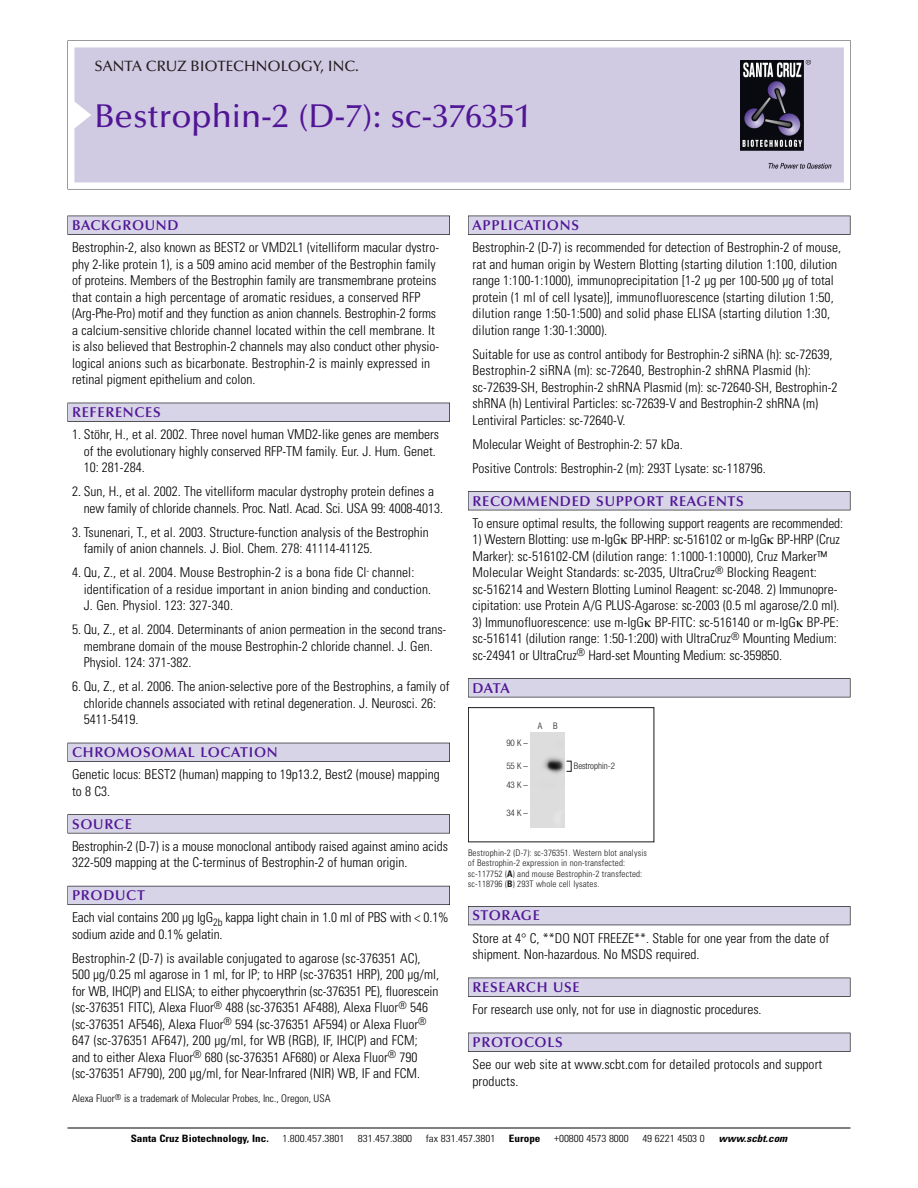
<style>
.page{position:relative;width:918px;height:1188px;background:#fff}
.page>*{position:absolute;margin:0;border:0;box-sizing:border-box;transform-origin:0 0}
.t1{font:500 33px "Optima";color:#511695}
.t2{font:500 15px "Optima";color:#231f20}
.t3{font:600 14.25px "Optima";letter-spacing:.05em;color:#511695}
.t4{font:300 condensed 13.5px/16.5px "Univers";color:#000}
.t5{font:300 condensed 10.5px "Univers";color:#000}
.t6{font:300 condensed 10.2px "Univers";color:#000;scale:1.1 1}
.t7{font:700 condensed 10.2px "Univers";color:#000;scale:1.1 1}
.t8{font:italic 700 condensed 10.2px "Univers";color:#000;scale:1.1 1}
.t9{font:300 condensed 9px/10.5px "Univers";letter-spacing:.015em;color:#191919}
.t10{font:300 condensed 9px/18.9px "Helvetica Neue";color:#191919}
.s1{font-weight:700}
</style>
<div class="page">
<svg style="left:68px;top:40px;width:783px;height:149px"></svg>
<div style="left:74px;top:47px;width:770px;height:135px;background:#d1cae3"></div>
<img style="left:741px;top:60px;width:90px;height:108px">
<div style="left:68px;top:216px;width:382px;height:19px;background:#535256"></div>
<div style="left:68px;top:216px;width:381px;height:18px;background:#d7d4e8"></div>
<div style="left:68px;top:403px;width:382px;height:19px;background:#525156"></div>
<div style="left:68px;top:403px;width:381px;height:18px;background:#d7d4e8"></div>
<div style="left:68px;top:743px;width:382px;height:19px;background:#515057"></div>
<div style="left:68px;top:743px;width:381px;height:18px;background:#d7d4e8"></div>
<div style="left:68px;top:814px;width:382px;height:19px;background:#575659"></div>
<div style="left:68px;top:815px;width:381px;height:18px;background:#d7d4e8"></div>
<div style="left:68px;top:886px;width:382px;height:19px;background:#595860"></div>
<div style="left:68px;top:886px;width:381px;height:18px;background:#d7d4e8"></div>
<div style="left:468px;top:216px;width:382px;height:19px;background:#535256"></div>
<div style="left:468px;top:216px;width:382px;height:18px;background:#d7d4e8"></div>
<div style="left:468px;top:491px;width:382px;height:19px;background:#515155"></div>
<div style="left:468px;top:492px;width:382px;height:18px;background:#d7d4e8"></div>
<div style="left:468px;top:678px;width:382px;height:19px;background:#545357"></div>
<div style="left:468px;top:679px;width:382px;height:18px;background:#d7d4e8"></div>
<div style="left:468px;top:906px;width:382px;height:19px;background:#525158"></div>
<div style="left:468px;top:907px;width:382px;height:18px;background:#d7d4e8"></div>
<div style="left:468px;top:978px;width:382px;height:19px;background:#535256"></div>
<div style="left:468px;top:978px;width:382px;height:18px;background:#d7d4e8"></div>
<div style="left:468px;top:1033px;width:382px;height:19px;background:#525156"></div>
<div style="left:468px;top:1033px;width:382px;height:18px;background:#d7d4e8"></div>
<hr style="left:68px;top:1128px;width:782px;height:1px;background:#000">
<div style="left:468px;top:707px;width:186px;height:135px;border:1px solid #191919"></div>
<img style="left:530px;top:732px;width:35px;height:96px">
<p class="t2" style="left:94px;top:60px;width:266px">SANTA CRUZ BIOTECHNOLOGY, INC.</p>
<h1 class="t1" style="left:94px;top:102px;width:438px">Bestrophin-2 (D-7): sc-376351</h1>
<p class="t3" style="left:72px;top:219px;width:108px">BACKGROUND</p>
<p class="t4" style="left:72px;top:240px;width:369px">Bestrophin-2, also known as BEST2 or VMD2L1 (vitelliform macular dystro&shy;phy 2-like protein 1), is a 509 amino acid member of the Bestrophin family of proteins. Members of the Bestrophin family are transmembrane proteins that contain a high percentage of aromatic residues, a conserved RFP (Arg-Phe-Pro) motif and they function as anion channels. Bestrophin-2 forms a calcium-sensitive chloride channel located within the cell membrane. It is also believed that Bestrophin-2 channels may also conduct other physio&shy;logical anions such as bicarbonate. Bestrophin-2 is mainly expressed in retinal pigment epithelium and colon.</p>
<p class="t3" style="left:72px;top:406px;width:90px">REFERENCES</p>
<p class="t4" style="left:84px;top:427px;width:357px;text-indent:-12px">1. Stöhr, H., et al. 2002. Three novel human VMD2-like genes are members of the evolutionary highly conserved RFP-TM family. Eur. J. Hum. Genet.<br>10: 281-284.</p>
<p class="t4" style="left:84px;top:484px;width:361px;text-indent:-12px">2. Sun, H., et al. 2002. The vitelliform macular dystrophy protein defines a new family of chloride channels. Proc. Natl. Acad. Sci. USA 99: 4008-4013.</p>
<p class="t4" style="left:84px;top:525px;width:347px;text-indent:-12px">3. Tsunenari, T., et al. 2003. Structure-function analysis of the Bestrophin family of anion channels. J. Biol. Chem. 278: 41114-41125.</p>
<p class="t4" style="left:84px;top:565px;width:349px;text-indent:-12px">4. Qu, Z., et al. 2004. Mouse Bestrophin-2 is a bona fide Cl<sup>-</sup> channel: identification of a residue important in anion binding and conduction.<br>J. Gen. Physiol. 123: 327-340.</p>
<p class="t4" style="left:84px;top:622px;width:364px;text-indent:-12px">5. Qu, Z., et al. 2004. Determinants of anion permeation in the second trans&shy;membrane domain of the mouse Bestrophin-2 chloride channel. J. Gen.<br>Physiol. 124: 371-382.</p>
<p class="t4" style="left:84px;top:679px;width:367px;text-indent:-12px">6. Qu, Z., et al. 2006. The anion-selective pore of the Bestrophins, a family of chloride channels associated with retinal degeneration. J. Neurosci. 26:<br>5411-5419.</p>
<p class="t3" style="left:72px;top:746px;width:207px">CHROMOSOMAL LOCATION</p>
<p class="t4" style="left:72px;top:768px;width:369px">Genetic locus: BEST2 (human) mapping to 19p13.2, Best2 (mouse) mapping to 8 C3.</p>
<p class="t3" style="left:72px;top:818px;width:61px">SOURCE</p>
<p class="t4" style="left:72px;top:839px;width:378px">Bestrophin-2 (D-7) is a mouse monoclonal antibody raised against amino acids<br>322-509 mapping at the C-terminus of Bestrophin-2 of human origin.</p>
<p class="t3" style="left:72px;top:889px;width:74px">PRODUCT</p>
<p class="t4" style="left:72px;top:911px;width:378px">Each vial contains 200 µg IgG<sub>2b</sub> kappa light chain in 1.0 ml of PBS with &lt; 0.1% sodium azide and 0.1% gelatin.</p>
<p class="t4" style="left:72px;top:951px;width:368px">Bestrophin-2 (D-7) is available conjugated to agarose (sc-376351 AC), 500 µg/0.25 ml agarose in 1 ml, for IP; to HRP (sc-376351 HRP), 200 µg/ml, for WB, IHC(P) and ELISA; to either phycoerythrin (sc-376351 PE), fluorescein (sc-376351 FITC), Alexa Fluor<sup>®</sup> 488 (sc-376351 AF488), Alexa Fluor<sup>®</sup> 546 (sc-376351 AF546), Alexa Fluor<sup>®</sup> 594 (sc-376351 AF594) or Alexa Fluor<sup>® </sup>647 (sc-376351 AF647), 200 µg/ml, for WB (RGB), IF, IHC(P) and FCM; and to either Alexa Fluor<sup>®</sup> 680 (sc-376351 AF680) or Alexa Fluor<sup>®</sup> 790 (sc-376351 AF790), 200 µg/ml, for Near-Infrared (NIR) WB, IF and FCM.</p>
<p class="t5" style="left:72px;top:1095px;width:260px">Alexa Fluor<sup>®</sup> is a trademark of Molecular Probes, Inc., Oregon, USA</p>
<p class="t3" style="left:473px;top:219px;width:108px">APPLICATIONS</p>
<p class="t4" style="left:473px;top:240px;width:370px">Bestrophin-2 (D-7) is recommended for detection of Bestrophin-2 of mouse, rat and human origin by Western Blotting (starting dilution 1:100, dilution range 1:100-1:1000), immunoprecipitation [1-2 µg per 100-500 µg of total protein (1 ml of cell lysate)], immunofluorescence (starting dilution 1:50, dilution range 1:50-1:500) and solid phase ELISA (starting dilution 1:30, dilution range 1:30-1:3000).</p>
<p class="t4" style="left:473px;top:347px;width:367px">Suitable for use as control antibody for Bestrophin-2 siRNA (h): sc-72639, Bestrophin-2 siRNA (m): sc-72640, Bestrophin-2 shRNA Plasmid (h): sc-72639-SH, Bestrophin-2 shRNA Plasmid (m): sc-72640-SH, Bestrophin-2 shRNA (h) Lentiviral Particles: sc-72639-V and Bestrophin-2 shRNA (m)<br>Lentiviral Particles: sc-72640-V.</p>
<p class="t4" style="left:473px;top:433px;width:295px;line-height:24px">Molecular Weight of Bestrophin-2: 57 kDa.<br>Positive Controls: Bestrophin-2 (m): 293T Lysate: sc-118796.</p>
<p class="t3" style="left:473px;top:495px;width:273px">RECOMMENDED SUPPORT REAGENTS</p>
<p class="t4" style="left:473px;top:516px;width:372px">To ensure optimal results, the following support reagents are recommended:</p>
<p class="t4" style="left:473px;top:532px;width:369px">1) Western Blotting: use m-IgG BP-HRP: sc-516102 or m-IgG BP-HRP (Cruz Marker): sc-516102-CM (dilution range: 1:1000-1:10000), Cruz Marker™ Molecular Weight Standards: sc-2035, UltraCruz<sup>®</sup> Blocking Reagent: sc-516214 and Western Blotting Luminol Reagent: sc-2048. 2) Immunopre&shy;cipitation: use Protein A/G PLUS-Agarose: sc-2003 (0.5 ml agarose/2.0 ml).</p>
<p class="t4" style="left:473px;top:615px;width:368px">3) Immunofluorescence: use m-IgG BP-FITC: sc-516140 or m-IgG BP-PE: sc-516141 (dilution range: 1:50-1:200) with UltraCruz<sup>®</sup> Mounting Medium: sc-24941 or UltraCruz<sup>®</sup> Hard-set Mounting Medium: sc-359850.</p>
<p class="t3" style="left:473px;top:682px;width:39px">DATA</p>
<p class="t10" style="left:506px;top:734px;width:23px">90K–</p>
<p class="t10" style="left:506px;top:757px;width:23px">55K–<br>43K–</p>
<p class="t10" style="left:506px;top:804px;width:23px">34K–</p>
<p class="t10" style="left:538px;top:717px;width:21px">A B</p>
<p class="t10" style="left:574px;top:757px;width:43px">Bestrophin-2</p>
<p class="t9" style="left:468px;top:848px;width:181px">Bestrophin-2 (D-7): sc-376351. Western blot analysis of Bestrophin-2 expression in non-transfected: sc-117752 (<span class="s1">A</span>) and mouse Bestrophin-2 transfected: sc-118796 (<span class="s1">B</span>) 293T whole cell lysates.</p>
<p class="t3" style="left:473px;top:910px;width:69px">STORAGE</p>
<p class="t4" style="left:473px;top:931px;width:358px">Store at 4° C, **DO NOT FREEZE**. Stable for one year from the date of shipment. Non-hazardous. No MSDS required.</p>
<p class="t3" style="left:473px;top:981px;width:109px">RESEARCH USE</p>
<p class="t4" style="left:473px;top:1002px;width:291px">For research use only, not for use in diagnostic procedures.</p>
<p class="t3" style="left:473px;top:1036px;width:92px">PROTOCOLS</p>
<p class="t4" style="left:473px;top:1057px;width:351px">See our web site at www.scbt.com for detailed protocols and support products.</p>
<p class="t7" style="left:131px;top:1135px;width:127px">Santa Cruz Biotechnology, Inc.</p>
<p class="t6" style="left:282px;top:1135px;width:58px">1.800.457.3801</p>
<p class="t6" style="left:358px;top:1135px;width:51px">831.457.3800</p>
<p class="t6" style="left:426px;top:1135px;width:65px">fax 831.457.3801</p>
<p class="t7" style="left:509px;top:1135px;width:30px">Europe</p>
<p class="t6" style="left:554px;top:1135px;width:69px">+00800 4573 8000</p>
<p class="t6" style="left:642px;top:1135px;width:58px">49 6221 4503 0</p>
<p class="t8" style="left:719px;top:1135px;width:66px">www.scbt.com</p>
</div>
